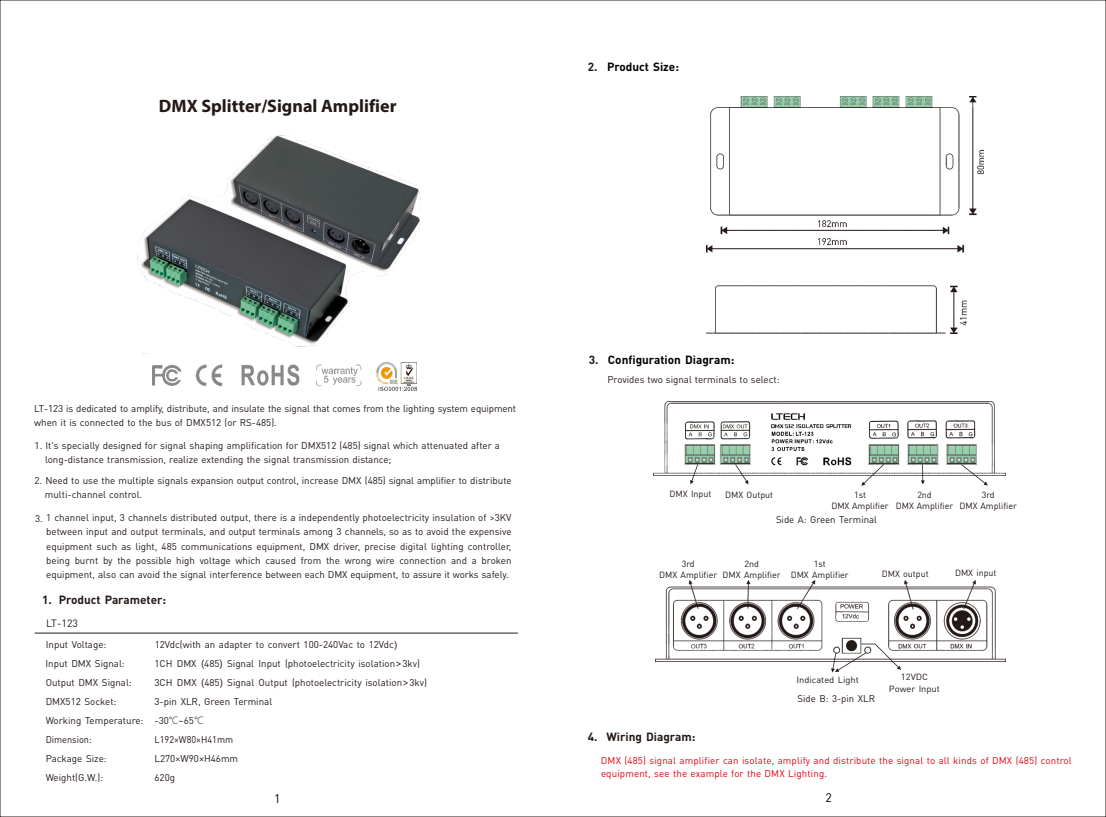
<style>
.page{position:relative;width:1106px;height:817px;background:#fff}
.page>*{position:absolute;margin:0;border:0;box-sizing:border-box;transform-origin:0 0}
.t1{font:700 18px "Myriad Pro";color:#231916}
.t2{font:12.3px "DIN Pro";color:#050101}
.t3{font:700 11.7px "DIN Pro";color:#000}
.t4{font:700 11.7px "DIN Pro";color:#231916}
.t5{font:10.5px "DIN Pro";color:#231916}
.t6{font:9.75px/14.4px "DIN Pro";color:#231916}
.t7{font:9.75px/13.6px "DIN Pro";letter-spacing:.01em;color:#e60013}
.t8{font:9.75px "DIN Pro";color:#231916;scale:.94 1}
.t9{font:9.6px "DIN Pro";color:#231916}
.t10{font:8.85px/11.4px "DIN Pro";color:#231916;text-align:center}
.t11{font:8.85px/11.4px "DIN Pro";color:#231916;text-align:center;scale:1.05 1}
.s1{color:#231916}
.s2{font-family:"Arial Unicode MS"}
.s3{font-family:"Microsoft Ya Hei"}
.s4{font-family:"Microsoft Ya Hei";font-weight:300}
</style>
<div class="page">
<hr style="left:35px;top:632px;width:483px;height:1px;background:#231916">
<img style="left:653px;top:401px;width:352px;height:75px">
<img style="left:707px;top:97px;width:276px;height:236px">
<svg style="left:735px;top:464px;width:13px;height:20px"></svg>
<svg style="left:690px;top:464px;width:8px;height:20px"></svg>
<svg style="left:861px;top:464px;width:23px;height:21px"></svg>
<svg style="left:920px;top:464px;width:4px;height:20px"></svg>
<svg style="left:961px;top:464px;width:26px;height:21px"></svg>
<img style="left:655px;top:580px;width:350px;height:81px">
<svg style="left:831px;top:643px;width:70px;height:29px"></svg>
<img style="left:138px;top:135px;width:282px;height:219px">
<img style="left:153px;top:363px;width:264px;height:28px">
<h1 class="t1" style="left:159px;top:94px;width:239px">DMX Splitter/Signal Amplifier</h1>
<p class="t3" style="left:588px;top:62px;width:93px"><span class="s1">2.</span> Product Size:</p>
<p class="t6" style="left:34px;top:402px;width:483px">LT-123 is dedicated to amplify, distribute, and insulate the signal that comes from the lighting system equipment when it is connected to the bus of DMX512 (or RS-485).</p>
<p class="t6" style="left:45px;top:439px;width:456px;text-indent:-10px">1. It's specially designed for signal shaping amplification for DMX512 (485) signal which attenuated after a long-distance transmission, realize extending the signal transmission distance;</p>
<p class="t6" style="left:45px;top:474px;width:468px;text-indent:-10px">2. Need to use the multiple signals expansion output control, increase DMX (485) signal amplifier to distribute multi-channel control.</p>
<p class="t6" style="left:35px;top:511px;width:478px">3. 1 channel input, 3 channels distributed output, there is a independently photoelectricity insulation of &gt;3KV</p>
<p class="t6" style="left:46px;top:525px;width:467px;text-align:justify">between input and output terminals, and output terminals among 3 channels, so as to avoid the expensive equipment such as light, 485 communications equipment, DMX driver, precise digital lighting controller, being burnt by the possible high voltage which caused from the wrong wire connection and a broken equipment, also can avoid the signal interference between each DMX equipment, to assure it works safely.</p>
<p class="t4" style="left:42px;top:595px;width:125px">1. Product Parameter:</p>
<p class="t5" style="left:46px;top:618px;width:33px">LT-123</p>
<p class="t6" style="left:46px;top:637px;width:62px">Input Voltage:</p>
<p class="t6" style="left:155px;top:637px;width:244px">12Vdc(with an adapter to convert 100-240Vac to 12Vdc<span class="s2">)</span></p>
<p class="t6" style="left:45px;top:657px;width:81px">Input DMX Signal:</p>
<p class="t6" style="left:154px;top:657px;width:267px">1CH DMX <span class="s3">(</span>485<span class="s3">)</span> Signal Input (photoelectricity isolation<span class="s3">&gt;</span>3kv)</p>
<p class="t6" style="left:46px;top:676px;width:88px">Output DMX Signal:</p>
<p class="t6" style="left:154px;top:676px;width:274px">3CH DMX <span class="s3">(</span>485<span class="s3">)</span> Signal Output (photoelectricity isolation<span class="s3">&gt;</span>3kv)</p>
<p class="t6" style="left:46px;top:695px;width:72px">DMX512 Socket:</p>
<p class="t6" style="left:46px;top:693px;width:228px;line-height:19.2px;text-indent:109px">3-pin XLR, Green Terminal<br>Working Temperature: -30<span class="s4">℃</span>~65<span class="s4">℃</span></p>
<p class="t6" style="left:46px;top:752px;width:63px">Package Size:</p>
<p class="t6" style="left:154px;top:752px;width:85px">L270×W90×H46mm</p>
<p class="t6" style="left:46px;top:770px;width:59px">Weight(G.W.):</p>
<p class="t6" style="left:154px;top:770px;width:22px">620g</p>
<p class="t8" style="left:46px;top:735px;width:51px">Dimension:</p>
<p class="t8" style="left:154px;top:735px;width:85px">L192×W80×H41mm</p>
<p class="t2" style="left:274px;top:793px;width:8px">1</p>
<p class="t3" style="left:588px;top:355px;width:147px"><span class="s1">3.</span> Configuration Diagram:</p>
<p class="t6" style="left:607px;top:373px;width:174px">Provides two signal terminals to select:</p>
<p class="t10" style="left:669px;top:489px;width:43px">DMX Input</p>
<p class="t10" style="left:725px;top:489px;width:50px">DMX Output</p>
<p class="t10" style="left:831px;top:489px;width:59px">1st<br>DMX Amplifier</p>
<p class="t10" style="left:896px;top:489px;width:59px">2nd<br>DMX Amplifier</p>
<p class="t10" style="left:959px;top:489px;width:59px">3rd<br>DMX Amplifier</p>
<p class="t9" style="left:776px;top:515px;width:102px">Side A: Green Terminal</p>
<p class="t10" style="left:659px;top:559px;width:59px">3rd<br>DMX Amplifier</p>
<p class="t10" style="left:722px;top:559px;width:59px">2nd<br>DMX Amplifier</p>
<p class="t10" style="left:790px;top:559px;width:59px">1st<br>DMX Amplifier</p>
<p class="t10" style="left:881px;top:569px;width:48px">DMX output</p>
<p class="t10" style="left:955px;top:567px;width:43px">DMX input</p>
<p class="t4" style="left:587px;top:732px;width:109px">4. Wiring Diagram:</p>
<p class="t11" style="left:796px;top:674px;width:61px">Indicated Light</p>
<p class="t9" style="left:797px;top:695px;width:79px">Side B: 3-pin XLR</p>
<p class="t11" style="left:889px;top:672px;width:50px">12VDC<br>Power Input</p>
<p class="t7" style="left:601px;top:754px;width:472px">DMX (485) signal amplifier can isolate, amplify and distribute the signal to all kinds of DMX (485) control equipment, see the example for the DMX Lighting.</p>
<p class="t2" style="left:825px;top:792px;width:8px">2</p>
</div>
